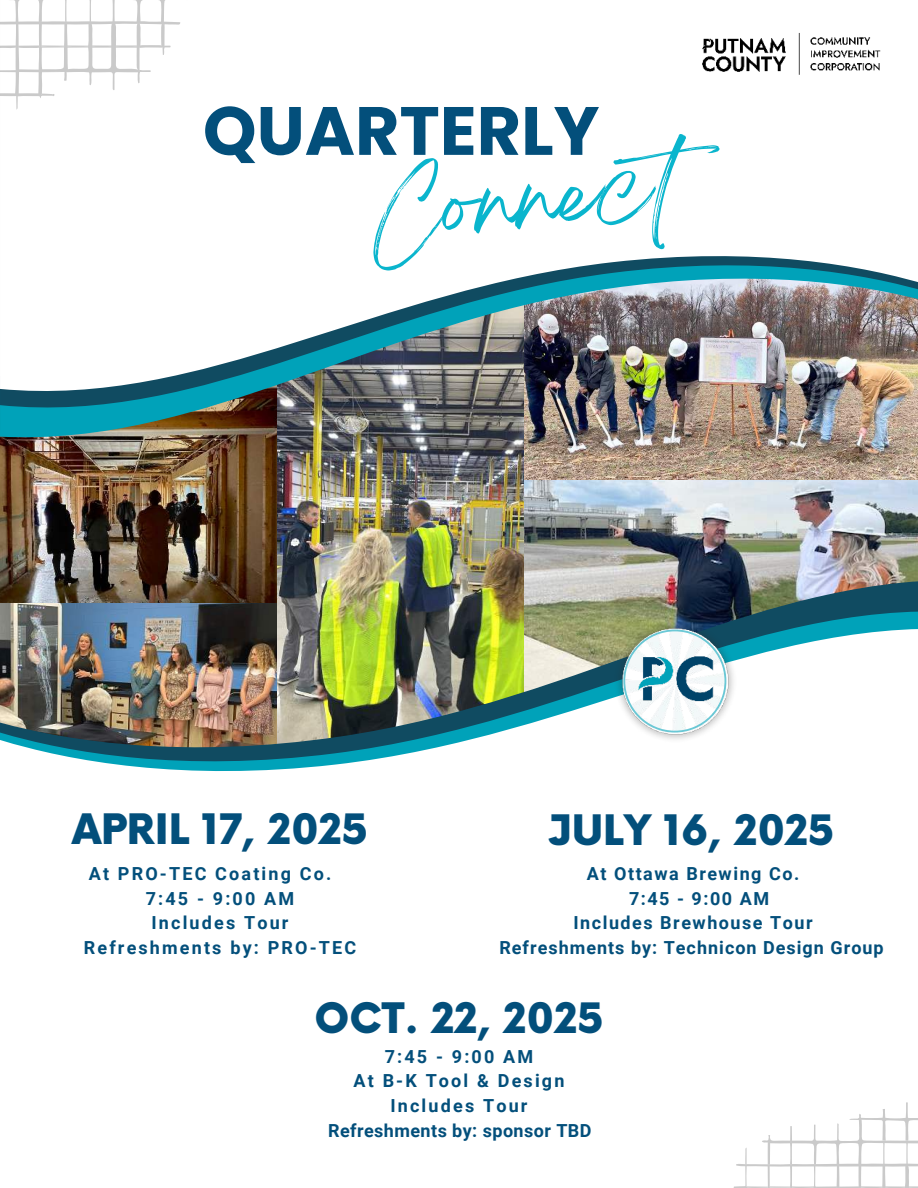
<style>
.page{position:relative;width:918px;height:1188px;background:#fff}
.page>*{position:absolute;margin:0;border:0;box-sizing:border-box;transform-origin:0 0}
.t1{font:76.05px "Breathing";color:#0ab5cd}
.t2{font:700 68.25px "Poppins";color:#034f7b}
.t3{font:900 40.95px "Now";color:#034f7b}
.t4{font:700 18px/24.8px "Roboto";letter-spacing:.12em;color:#034f7b;text-align:center}
.t5{font:700 18px "Roboto";letter-spacing:.085em;color:#034f7b}
.t6{font:700 18px "Roboto";letter-spacing:.055em;color:#034f7b}
</style>
<div class="page">
<img style="left:524px;top:480px;width:394px;height:90px">
<img style="left:524px;top:447px;width:394px;height:33px">
<img style="left:276px;top:447px;width:248px;height:123px">
<img style="left:0;top:447px;width:276px;height:123px">
<img style="left:0;top:570px;width:918px;height:22px">
<img style="left:0;top:592px;width:918px;height:19px">
<img style="left:0;top:611px;width:918px;height:13px">
<img style="left:0;top:624px;width:918px;height:147px">
<img style="left:0;top:426px;width:918px;height:21px">
<img style="left:0;top:408px;width:918px;height:18px">
<img style="left:0;top:396px;width:918px;height:12px">
<img style="left:0;top:256px;width:918px;height:140px">
<svg style="left:0;top:0;width:180px;height:110px"></svg>
<svg style="left:734px;top:1102px;width:184px;height:86px"></svg>
<div style="left:887px;top:734px;width:31px;height:106px;background:#fff"></div>
<img style="left:702px;top:33px;width:179px;height:42px">
<img style="left:613px;top:620px;width:123px;height:122px">
<svg style="left:623px;top:630px;width:103px;height:103px"></svg>
<img style="left:617px;top:620px;width:116px;height:116px;border-radius:50%">
<h2 class="t2" style="left:203px;top:91px;width:398px">QUARTERLY</h2>
<h1 class="t1" style="left:368px;top:192px;width:310px;rotate:-6deg">Connect</h1>
<h3 class="t3" style="left:72px;top:800px;width:298px">APRIL 17, 2025</h3>
<p class="t4" style="left:89px;top:860px;width:244px">At PRO-TEC Coating Co.</p>
<p class="t5" style="left:146px;top:886px;width:150px">7:45 - 9:00 AM</p>
<p class="t4" style="left:152px;top:910px;width:139px">Includes Tour</p>
<p class="t4" style="left:84px;top:935px;width:274px">Refreshments by: PRO-TEC</p>
<h3 class="t3" style="left:547px;top:801px;width:288px">JULY 16, 2025</h3>
<p class="t5" style="left:587px;top:861px;width:214px">At Ottawa Brewing Co.</p>
<p class="t5" style="left:629px;top:886px;width:142px">7:45 - 9:00 AM</p>
<p class="t5" style="left:574px;top:910px;width:241px">Includes Brewhouse Tour</p>
<p class="t6" style="left:499px;top:935px;width:386px">Refreshments by: Technicon Design Group</p>
<h3 class="t3" style="left:314px;top:989px;width:291px">OCT. 22, 2025</h3>
<p class="t4" style="left:328px;top:1043px;width:265px">7:45 - 9:00 AM<br>At B-K Tool &amp; Design<br>Includes Tour<br>Refreshments by: sponsor TBD</p>
</div>
